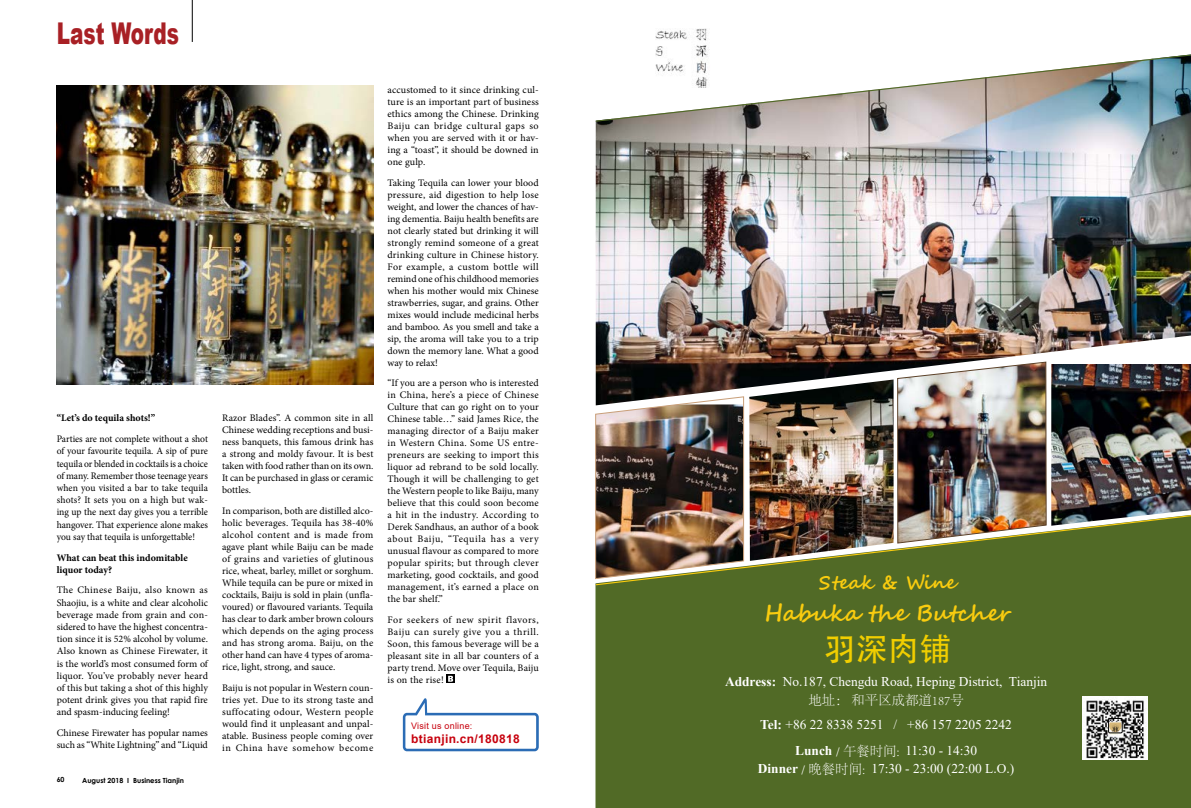
<style>
.page{position:relative;width:1191px;height:808px;background:#fff}
.page>*{position:absolute;margin:0;border:0;box-sizing:border-box;transform-origin:0 0}
.t1{font:31.9px "Adobe Heiti Std";color:#f1ce00}
.t2{font:900 30px "Arial";color:#a82025;scale:.67 1}
.t3{font:700 22.3px "Segoe Script";color:#f9cc0f}
.t4{font:700 18.6px "Segoe Script";color:#f9cc0f}
.t5{font:13.4px/25.9px "Times New Roman";color:#fff;text-align:center}
.t6{font:300 13.4px "Adobe Song Std";color:#fff}
.t7{font:700 12px "Arial";letter-spacing:.025em;color:#c7000d}
.t8{font:10px/12px "Minion Pro";color:#000;text-align:justify}
.t9{font:10px/12.2px "Minion Pro";color:#000;text-align:justify;scale:.96 1}
.t10{font:700 10px/12.2px "Minion Pro";color:#000}
.t11{font:9px "Arial";letter-spacing:.025em;color:#c7000d}
.t12{font:700 7px "Century Gothic";color:#000}
.s1{font-weight:700}
.s2{font-family:"Adobe Song Std";font-weight:300}
</style>
<div class="page">
<hr style="left:192px;top:0;width:1px;height:42px;background:#000">
<svg style="left:403px;top:698px;width:136px;height:53px"></svg>
<svg style="left:446px;top:675px;width:9px;height:8px"></svg>
<svg style="left:448px;top:676px;width:5px;height:6px"></svg>
<img style="left:57px;top:85px;width:316px;height:300px">
<div style="left:595px;top:586px;width:596px;height:222px;background:#516a26"></div>
<img style="left:596px;top:122px;width:595px;height:283px">
<img style="left:595px;top:396px;width:149px;height:117px">
<svg style="left:655px;top:28px;width:54px;height:25px"></svg>
<img style="left:749px;top:379px;width:144px;height:134px">
<img style="left:897px;top:362px;width:149px;height:151px">
<img style="left:1051px;top:364px;width:140px;height:149px">
<img style="left:1082px;top:696px;width:65px;height:64px">
<svg style="left:1110px;top:722px;width:10px;height:9px"></svg>
<div style="left:1108px;top:718px;width:14px;height:15px;border:1px solid #000"></div>
<svg style="left:595px;top:53px;width:596px;height:69px"></svg>
<img style="left:595px;top:513px;width:596px;height:73px">
<h2 class="t2" style="left:57px;top:12px;width:184px">Last Words</h2>
<p class="t10" style="left:57px;top:412px;width:100px">“Let’s do tequila shots!”</p>
<p class="t9" style="left:57px;top:433px;width:159px">Parties are not complete without a shot of your favourite tequila. A sip of pure tequila or blended in cocktails is a choice of many. Remember those teenage years when you visited a bar to take tequila shots? It sets you on a high but wak&shy;ing up the next day gives you a terrible hangover. That experience alone makes you say that tequila is unforgettable!</p>
<p class="t10" style="left:57px;top:551px;width:133px">What can beat this indomitable liquor today?</p>
<p class="t8" style="left:57px;top:584px;width:153px">The Chinese Baiju, also known as Shaojiu, is a white and clear alcoholic beverage made from grain and con&shy;sidered to have the highest concentra&shy;tion since it is 52% alcohol by volume.<br>Also known as Chinese Firewater, it is the world’s most consumed form of liquor. You’ve probably never heard of this but taking a shot of this highly potent drink gives you that rapid fire and spasm-inducing feeling!</p>
<p class="t8" style="left:57px;top:727px;width:153px">Chinese Firewater has popular names such as “White Lightning” and “Liquid</p>
<p class="t12" style="left:57px;top:774px;width:9px">60</p>
<p class="t12" style="left:82px;top:775px;width:103px">August 2018 I Business Tianjin</p>
<p class="t8" style="left:222px;top:412px;width:153px">Razor Blades”. A common site in all Chinese wedding receptions and busi&shy;ness banquets, this famous drink has a strong and moldy favour. It is best taken with food rather than on its own.<br>It can be purchased in glass or ceramic bottles.</p>
<p class="t8" style="left:222px;top:505px;width:153px">In comparison, both are distilled alco&shy;holic beverages. Tequila has 38-40% alcohol content and is made from agave plant while Baiju can be made of grains and varieties of glutinous rice, wheat, barley, millet or sorghum.<br>While tequila can be pure or mixed in cocktails, Baiju is sold in plain (unfla&shy;voured) or flavoured variants. Tequila has clear to dark amber brown colours which depends on the aging process and has strong aroma. Baiju, on the other hand can have 4 types of aroma&shy;rice, light, strong, and sauce.</p>
<p class="t8" style="left:222px;top:681px;width:153px">Baiju is not popular in Western coun&shy;tries yet. Due to its strong taste and suffocating odour, Western people would find it unpleasant and unpal&shy;atable. Business people coming over in China have somehow become</p>
<p class="t8" style="left:387px;top:84px;width:153px">accustomed to it since drinking cul&shy;ture is an important part of business ethics among the Chinese. Drinking Baiju can bridge cultural gaps so when you are served with it or hav&shy;ing a “toast”, it should be downed in one gulp.</p>
<p class="t8" style="left:387px;top:177px;width:153px">Taking Tequila can lower your blood pressure, aid digestion to help lose weight, and lower the chances of hav&shy;ing dementia. Baiju health benefits are not clearly stated but drinking it will strongly remind someone of a great drinking culture in Chinese history.<br>For example, a custom bottle will remind one of his childhood memories when his mother would mix Chinese strawberries, sugar, and grains. Other mixes would include medicinal herbs and bamboo. As you smell and take a sip, the aroma will take you to a trip down the memory lane. What a good way to relax!</p>
<p class="t8" style="left:387px;top:377px;width:153px">“If you are a person who is interested in China, here’s a piece of Chinese Culture that can go right on to your Chinese table…” said James Rice, the managing director of a Baiju maker in Western China. Some US entre&shy;preneurs are seeking to import this liquor ad rebrand to be sold locally.<br>Though it will be challenging to get the Western people to like Baiju, many believe that this could soon become a hit in the industry. According to Derek Sandhaus, an author of a book about Baiju, “Tequila has a very unusual flavour as compared to more popular spirits; but through clever marketing, good cocktails, and good management, it’s earned a place on the bar shelf.”</p>
<p class="t8" style="left:387px;top:614px;width:153px">For seekers of new spirit flavors, Baiju can surely give you a thrill.<br>Soon, this famous beverage will be a pleasant site in all bar counters of a party trend. Move over Tequila, Baiju is on the rise!</p>
<p class="t11" style="left:411px;top:720px;width:63px">Visit us online:</p>
<p class="t7" style="left:411px;top:730px;width:110px">btianjin.cn/180818</p>
<h3 class="t4" style="left:819px;top:567px;width:138px">Steak &amp; Wine</h3>
<h3 class="t3" style="left:764px;top:595px;width:248px">Habuka the Butcher</h3>
<h1 class="t1" style="left:823px;top:630px;width:129px">羽深肉铺</h1>
<h3 class="t5" style="left:725px;top:668px;width:324px"><span class="s1">Address:</span> No.187, Chengdu Road, Heping District, Tianjin</h3>
<h3 class="t6" style="left:808px;top:693px;width:157px">地址： 和平区成都道187号</h3>
<h3 class="t5" style="left:760px;top:711px;width:253px"><span class="s1">Tel:</span> +86 22 8338 5251 / +86 157 2205 2242<br><span class="s1">Lunch</span> <span class="s2">/ 午餐时间:</span> 11:30 - 14:30</h3>
<h3 class="t5" style="left:758px;top:755px;width:258px"><span class="s1">Dinner</span> <span class="s2">/ 晚餐时间:</span> 17:30 - 23:00 (22:00 L.O.)</h3>
</div>
